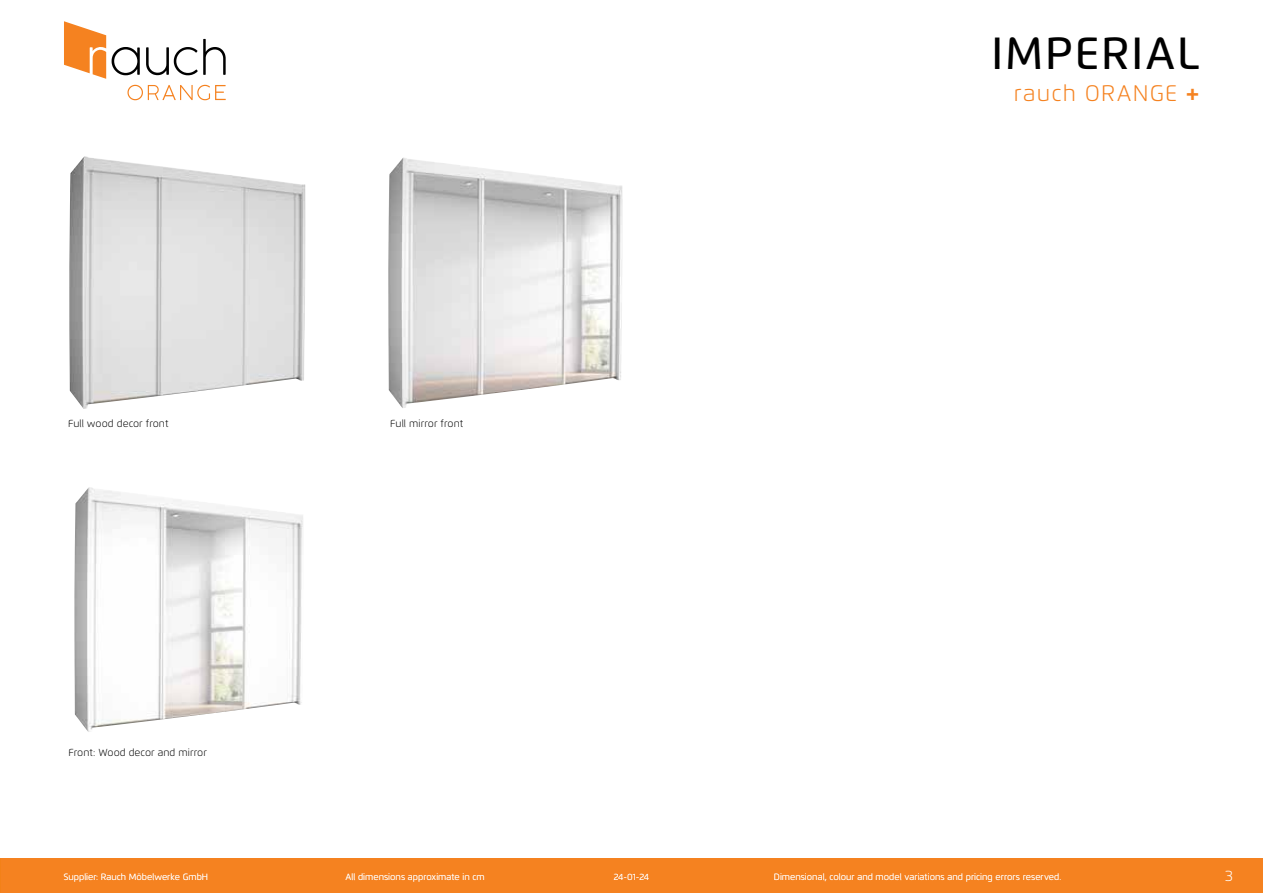
<style>
.page{position:relative;width:1263px;height:893px;background:#fff}
.page>*{position:absolute;margin:0;border:0;box-sizing:border-box;transform-origin:0 0}
.t1{font:500 45px "Flexo";letter-spacing:.04em;color:#000}
.t2{font:300 22.5px "Flexo";letter-spacing:.05em;color:#f58220}
.t3{font:300 15px "Flexo";color:#fff}
.t4{font:300 10.2px "Flexo";color:#000}
.t5{font:300 9px "Flexo";color:#fff}
.s1{font-weight:700}
</style>
<div class="page">
<div style="left:0;top:859px;width:1263px;height:34px;background:#f58220"></div>
<svg style="left:112px;top:47px;width:28px;height:28px"></svg>
<svg style="left:146px;top:39px;width:80px;height:36px"></svg>
<svg style="left:127px;top:85px;width:99px;height:15px"></svg>
<svg style="left:64px;top:21px;width:42px;height:58px"></svg>
<img style="left:69px;top:156px;width:236px;height:253px">
<img style="left:74px;top:487px;width:229px;height:245px">
<img style="left:388px;top:157px;width:235px;height:251px">
<p class="t4" style="left:68px;top:417px;width:102px">Full wood decor front</p>
<p class="t4" style="left:390px;top:417px;width:75px">Full mirror front</p>
<h1 class="t1" style="left:991px;top:26px;width:209px">IMPERIAL</h1>
<h2 class="t2" style="left:1014px;top:79px;width:187px">rauch ORANGE <span class="s1">+</span></h2>
<p class="t4" style="left:68px;top:746px;width:140px">Front: Wood decor and mirror</p>
<p class="t5" style="left:64px;top:871px;width:146px">Supplier: Rauch Möbelwerke GmbH</p>
<p class="t5" style="left:346px;top:871px;width:141px">All dimensions approximate in cm</p>
<p class="t5" style="left:614px;top:871px;width:37px">24-01-24</p>
<p class="t5" style="left:774px;top:871px;width:289px">Dimensional, colour and model variations and pricing errors reserved.</p>
<h3 class="t3" style="left:1225px;top:866px;width:9px">3</h3>
</div>
